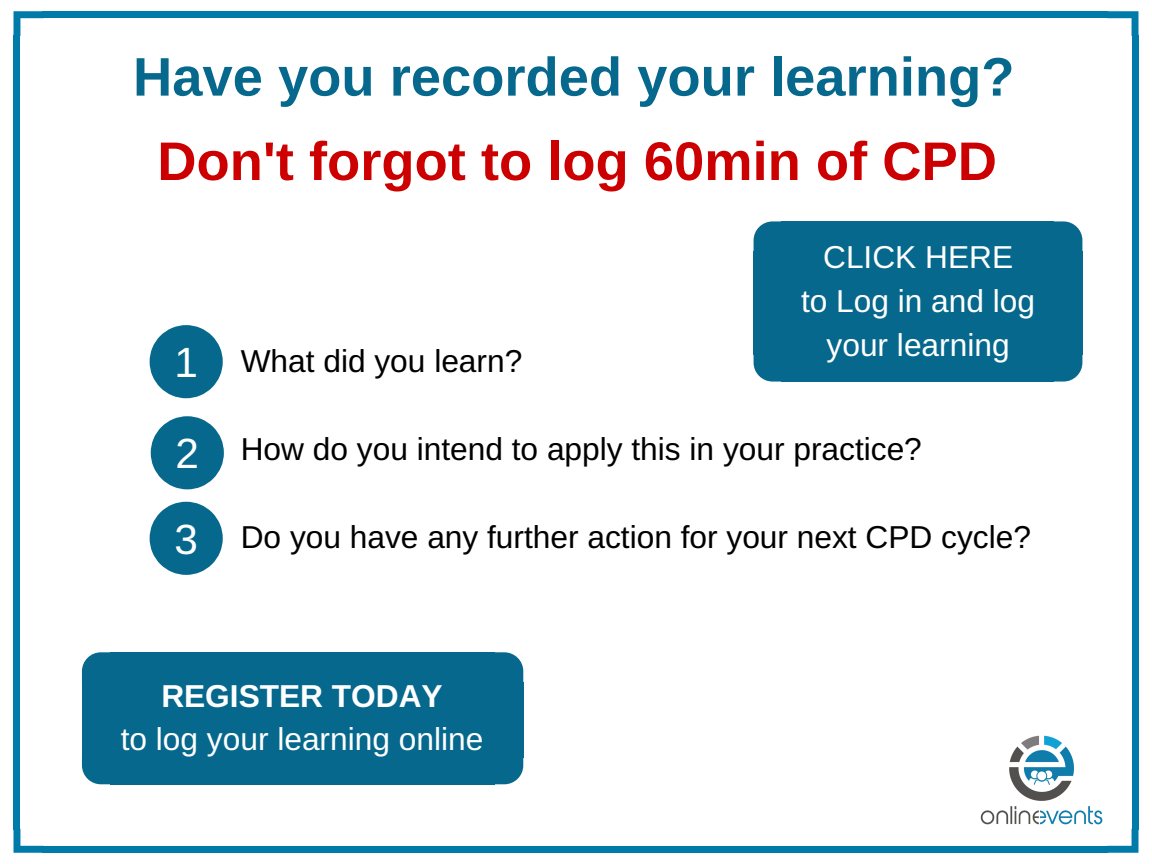
<style>
.page{position:relative;width:1152px;height:864px;background:#fff}
.page>*{position:absolute;margin:0;border:0;box-sizing:border-box;transform-origin:0 0}
.t1{font:700 54.3px "Arimo";color:#06688c}
.t2{font:700 54.3px "Arimo";color:#c00}
.t3{font:42.3px/91.2px "Arimo";color:#fff}
.t4{font:31.65px "Arimo";color:#000}
.t5{font:31.65px/43.8px "Arimo";color:#fff;text-align:center}
.t6{font:700 31.65px "Arimo";color:#fff}
</style>
<div class="page">
<svg style="left:14px;top:11px;width:30px;height:25px"></svg>
<div style="left:14px;top:35px;width:6px;height:795px;background:#007ba9"></div>
<svg style="left:14px;top:829px;width:30px;height:24px"></svg>
<div style="left:43px;top:846px;width:1065px;height:7px;background:#007ba9"></div>
<svg style="left:1107px;top:829px;width:31px;height:24px"></svg>
<div style="left:1132px;top:35px;width:7px;height:795px;background:#007ba9"></div>
<div style="left:43px;top:11px;width:1065px;height:7px;background:#007ba9"></div>
<svg style="left:1107px;top:11px;width:31px;height:25px"></svg>
<img style="left:980px;top:735px;width:123px;height:90px">
<svg style="left:150px;top:325px;width:73px;height:73px"></svg>
<svg style="left:151px;top:416px;width:73px;height:73px"></svg>
<svg style="left:150px;top:502px;width:73px;height:73px"></svg>
<svg style="left:1054px;top:221px;width:28px;height:31px"></svg>
<div style="left:1053px;top:252px;width:29px;height:103px;background:#06688c"></div>
<div style="left:776px;top:247px;width:290px;height:113px;background:#06688c"></div>
<div style="left:782px;top:221px;width:272px;height:32px;background:#06688c"></div>
<svg style="left:754px;top:221px;width:28px;height:31px"></svg>
<div style="left:754px;top:252px;width:29px;height:103px;background:#06688c"></div>
<div style="left:782px;top:354px;width:272px;height:28px;background:#06688c"></div>
<svg style="left:754px;top:355px;width:28px;height:27px"></svg>
<svg style="left:1054px;top:355px;width:28px;height:27px"></svg>
<svg style="left:495px;top:652px;width:28px;height:31px"></svg>
<div style="left:494px;top:683px;width:29px;height:75px;background:#06688c"></div>
<div style="left:102px;top:679px;width:410px;height:82px;background:#06688c"></div>
<div style="left:110px;top:652px;width:385px;height:32px;background:#06688c"></div>
<svg style="left:82px;top:652px;width:28px;height:31px"></svg>
<div style="left:82px;top:683px;width:29px;height:75px;background:#06688c"></div>
<div style="left:110px;top:757px;width:385px;height:27px;background:#06688c"></div>
<svg style="left:82px;top:758px;width:28px;height:26px"></svg>
<svg style="left:495px;top:758px;width:28px;height:26px"></svg>
<h1 class="t1" style="left:133px;top:46px;width:883px">Have you recorded your learning?</h1>
<h1 class="t2" style="left:157px;top:131px;width:841px">Don't forgot to log 60min of CPD</h1>
<h2 class="t3" style="left:174px;top:317px;width:26px">1<br>2</h2>
<h2 class="t3" style="left:174px;top:493px;width:25px">3</h2>
<p class="t4" style="left:241px;top:344px;width:283px">What did you learn?</p>
<p class="t5" style="left:801px;top:235px;width:236px">CLICK HERE<br>to Log in and log your learning</p>
<p class="t4" style="left:241px;top:431px;width:683px">How do you intend to apply this in your practice?</p>
<p class="t4" style="left:241px;top:519px;width:792px">Do you have any further action for your next CPD cycle?</p>
<p class="t6" style="left:161px;top:678px;width:283px">REGISTER TODAY</p>
<p class="t5" style="left:121px;top:717px;width:364px">to log your learning online</p>
</div>
